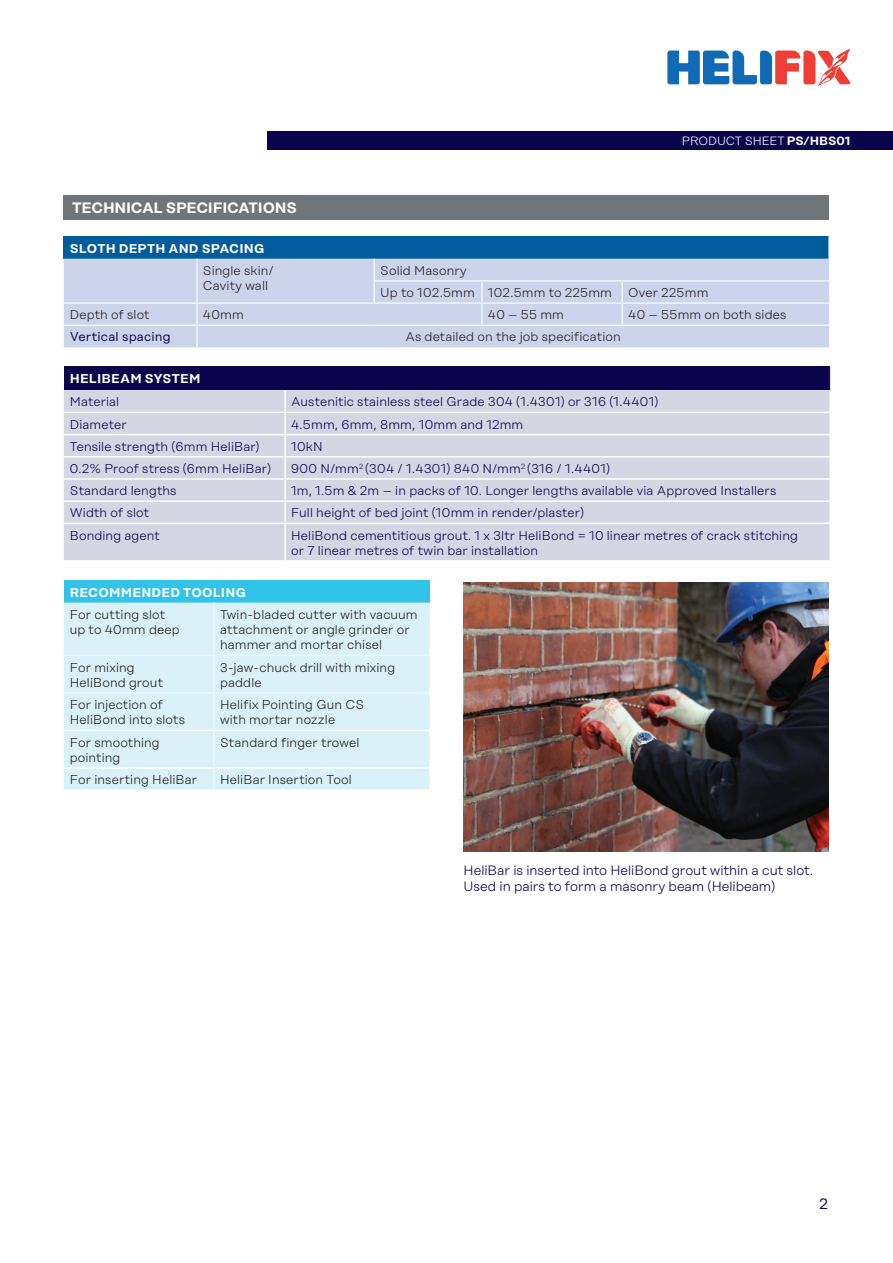
<style>
.page{position:relative;width:893px;height:1263px;background:#fff}
.page>*{position:absolute;margin:0;border:0;box-sizing:border-box;transform-origin:0 0}
.t1{font:600 15px "Rational Display";letter-spacing:-.015em;color:#fff}
.t2{font:15px "Rational Display";color:#0b034c}
.Annotation{font:300 13.5px/16.2px "Rational Display";color:#0b034c}
.Body{font:300 12.75px/15.3px "Rational Display";letter-spacing:.01em;color:#231f20}
.Body-2{font:300 12.75px/15.3px "Rational Display";letter-spacing:.01em;color:#0b034c}
.Body-3{font:600 12.75px "Rational Display";letter-spacing:.015em;color:#fff}
.Body-4{font:300 12.75px "Rational Display";letter-spacing:.03em;color:#0b034c}
.Body-5{font:12.75px "Rational Display";letter-spacing:.01em;color:#0b034c}
.t3{font:300 12px "Rational Display";letter-spacing:-.005em;color:#fff}
.s1{font-weight:600}
</style>
<div class="page">
<img style="left:463px;top:582px;width:365px;height:269px">
<svg style="left:667px;top:49px;width:183px;height:37px"></svg>
<div style="left:268px;top:131px;width:625px;height:19px;background:#0b034c"></div>
<div style="left:64px;top:195px;width:765px;height:24px;background:#70757a"></div>
<div style="left:64px;top:236px;width:765px;height:23px;background:#015c9d"></div>
<div style="left:64px;top:259px;width:765px;height:88px;background:#ccd4eb"></div>
<hr style="left:828px;top:236px;width:2px;height:23px;background:#fff">
<hr style="left:196px;top:259px;width:2px;height:22px;background:#ecf7fb">
<hr style="left:196px;top:281px;width:2px;height:21px;background:#ecf7fb">
<hr style="left:373px;top:259px;width:2px;height:21px;background:#ecf7fb">
<hr style="left:373px;top:282px;width:2px;height:20px;background:#ecf7fb">
<hr style="left:481px;top:282px;width:2px;height:20px;background:#ecf7fb">
<hr style="left:621px;top:282px;width:2px;height:20px;background:#ecf7fb">
<hr style="left:196px;top:304px;width:2px;height:20px;background:#ecf7fb">
<hr style="left:481px;top:304px;width:2px;height:20px;background:#ecf7fb">
<hr style="left:621px;top:304px;width:2px;height:20px;background:#ecf7fb">
<hr style="left:196px;top:326px;width:2px;height:21px;background:#ecf7fb">
<hr style="left:64px;top:302px;width:133px;height:2px;background:#ecf7fb">
<hr style="left:197px;top:302px;width:177px;height:2px;background:#ecf7fb">
<hr style="left:374px;top:302px;width:108px;height:2px;background:#ecf7fb">
<hr style="left:373px;top:280px;width:109px;height:2px;background:#ecf7fb">
<hr style="left:482px;top:280px;width:140px;height:2px;background:#ecf7fb">
<hr style="left:622px;top:280px;width:207px;height:2px;background:#ecf7fb">
<hr style="left:482px;top:302px;width:140px;height:2px;background:#ecf7fb">
<hr style="left:622px;top:302px;width:207px;height:2px;background:#ecf7fb">
<hr style="left:64px;top:324px;width:133px;height:2px;background:#ecf7fb">
<hr style="left:197px;top:324px;width:177px;height:2px;background:#ecf7fb">
<hr style="left:374px;top:324px;width:108px;height:2px;background:#ecf7fb">
<hr style="left:482px;top:324px;width:140px;height:2px;background:#ecf7fb">
<hr style="left:622px;top:324px;width:207px;height:2px;background:#ecf7fb">
<div style="left:64px;top:366px;width:765px;height:24px;background:#0b034c"></div>
<div style="left:64px;top:390px;width:765px;height:170px;background:#d6d5e4"></div>
<svg style="left:829px;top:366px;width:1px;height:24px"></svg>
<hr style="left:284px;top:390px;width:2px;height:22px;background:#fff">
<hr style="left:64px;top:412px;width:221px;height:1px;background:#fff">
<hr style="left:285px;top:412px;width:544px;height:1px;background:#fff">
<hr style="left:284px;top:413px;width:2px;height:21px;background:#fff">
<hr style="left:64px;top:434px;width:221px;height:1px;background:#fff">
<hr style="left:285px;top:434px;width:544px;height:1px;background:#fff">
<hr style="left:284px;top:435px;width:2px;height:21px;background:#fff">
<hr style="left:64px;top:456px;width:221px;height:1px;background:#fff">
<hr style="left:285px;top:456px;width:544px;height:1px;background:#fff">
<hr style="left:284px;top:457px;width:2px;height:21px;background:#fff">
<hr style="left:64px;top:478px;width:221px;height:2px;background:#fff">
<hr style="left:285px;top:478px;width:544px;height:2px;background:#fff">
<hr style="left:284px;top:480px;width:2px;height:20px;background:#fff">
<hr style="left:64px;top:500px;width:221px;height:2px;background:#fff">
<hr style="left:285px;top:500px;width:544px;height:2px;background:#fff">
<hr style="left:284px;top:502px;width:2px;height:21px;background:#fff">
<hr style="left:64px;top:523px;width:221px;height:1px;background:#fff">
<hr style="left:285px;top:523px;width:544px;height:1px;background:#fff">
<hr style="left:284px;top:524px;width:2px;height:36px;background:#fff">
<div style="left:64px;top:580px;width:365px;height:23px;background:#32c3e8"></div>
<div style="left:64px;top:603px;width:365px;height:186px;background:#daf1f9"></div>
<hr style="left:64px;top:730px;width:149px;height:1px;background:#fff">
<hr style="left:64px;top:767px;width:149px;height:2px;background:#fff">
<hr style="left:215px;top:730px;width:214px;height:1px;background:#fff">
<hr style="left:215px;top:767px;width:214px;height:2px;background:#fff">
<hr style="left:213px;top:603px;width:2px;height:52px;background:#ecf7fb">
<hr style="left:64px;top:655px;width:150px;height:1px;background:#ecf7fb">
<hr style="left:214px;top:655px;width:215px;height:1px;background:#ecf7fb">
<hr style="left:213px;top:656px;width:2px;height:36px;background:#ecf7fb">
<hr style="left:64px;top:692px;width:150px;height:2px;background:#ecf7fb">
<hr style="left:214px;top:692px;width:215px;height:2px;background:#ecf7fb">
<hr style="left:213px;top:694px;width:2px;height:36px;background:#ecf7fb">
<hr style="left:213px;top:730px;width:2px;height:38px;background:#ecf7fb">
<hr style="left:213px;top:768px;width:2px;height:21px;background:#ecf7fb">
<p class="t3" style="left:682px;top:134px;width:170px">PRODUCT SHEET <span class="s1">PS/HBS01</span></p>
<p class="t1" style="left:72px;top:199px;width:226px">TECHNICAL SPECIFICATIONS</p>
<p class="Body-3" style="left:70px;top:241px;width:196px">SLOTH DEPTH AND SPACING</p>
<p class="Body" style="left:203px;top:263px;width:72px">Single skin/<br>Cavity wall</p>
<p class="Body" style="left:380px;top:263px;width:88px">Solid Masonry</p>
<p class="Body" style="left:380px;top:285px;width:96px">Up to 102.5mm</p>
<p class="Body" style="left:488px;top:285px;width:126px">102.5mm to 225mm</p>
<p class="Body" style="left:628px;top:285px;width:82px">Over 225mm</p>
<p class="Body" style="left:70px;top:307px;width:81px">Depth of slot</p>
<p class="Body" style="left:203px;top:307px;width:42px">40mm</p>
<p class="Body" style="left:488px;top:307px;width:78px">40 – 55 mm</p>
<p class="Body" style="left:628px;top:307px;width:160px">40 – 55mm on both sides</p>
<p class="Body-5" style="left:70px;top:330px;width:102px">Vertical spacing</p>
<p class="Body" style="left:405px;top:329px;width:217px">As detailed on the job specification</p>
<p class="Body-3" style="left:70px;top:371px;width:132px">HELIBEAM SYSTEM</p>
<p class="Body-2" style="left:70px;top:394px;width:51px">Material</p>
<p class="Body-2" style="left:291px;top:394px;width:369px">Austenitic stainless steel Grade 304 (1.4301) or 316 (1.4401)</p>
<p class="Body-2" style="left:70px;top:416px;width:59px">Diameter</p>
<p class="Body-2" style="left:291px;top:416px;width:234px">4.5mm, 6mm, 8mm, 10mm and 12mm</p>
<p class="Body-2" style="left:70px;top:439px;width:191px">Tensile strength (6mm HeliBar)</p>
<p class="Body-2" style="left:291px;top:439px;width:33px">10kN</p>
<p class="Body-2" style="left:70px;top:461px;width:203px">0.2% Proof stress (6mm HeliBar)</p>
<p class="Body-4" style="left:291px;top:461px;width:320px">900 N/mm<sup>2</sup> (304 / 1.4301) 840 N/mm<sup>2</sup> (316 / 1.4401)</p>
<p class="Body-2" style="left:70px;top:483px;width:108px">Standard lengths</p>
<p class="Body-2" style="left:291px;top:483px;width:487px">1m, 1.5m &amp; 2m – in packs of 10. Longer lengths available via Approved Installers</p>
<p class="Body-2" style="left:70px;top:505px;width:81px">Width of slot</p>
<p class="Body-2" style="left:291px;top:505px;width:294px">Full height of bed joint (10mm in render/plaster)</p>
<p class="Body-2" style="left:70px;top:527px;width:92px">Bonding agent</p>
<p class="Body-2" style="left:291px;top:527px;width:508px">HeliBond cementitious grout. 1 x 3ltr HeliBond = 10 linear metres of crack stitching or 7 linear metres of twin bar installation</p>
<p class="Body-3" style="left:70px;top:584px;width:178px">RECOMMENDED TOOLING</p>
<p class="Body" style="left:70px;top:607px;width:111px">For cutting slot up to 40mm deep</p>
<p class="Body" style="left:220px;top:607px;width:199px">Twin-bladed cutter with vacuum attachment or angle grinder or hammer and mortar chisel</p>
<p class="Body" style="left:70px;top:659px;width:95px">For mixing<br>HeliBond grout</p>
<p class="Body" style="left:220px;top:659px;width:177px">3-jaw-chuck drill with mixing paddle</p>
<p class="Body" style="left:70px;top:697px;width:117px">For injection of<br>HeliBond into slots</p>
<p class="Body" style="left:220px;top:697px;width:145px">Helifix Pointing Gun CS with mortar nozzle</p>
<p class="Body" style="left:70px;top:734px;width:91px">For smoothing pointing</p>
<p class="Body" style="left:220px;top:734px;width:141px">Standard finger trowel</p>
<p class="Body" style="left:70px;top:772px;width:129px">For inserting HeliBar</p>
<p class="Body" style="left:220px;top:772px;width:133px">HeliBar Insertion Tool</p>
<p class="Annotation" style="left:463px;top:862px;width:351px">HeliBar is inserted into HeliBond grout within a cut slot.<br>Used in pairs to form a masonry beam (Helibeam)</p>
<p class="t2" style="left:820px;top:1195px;width:10px">2</p>
</div>
